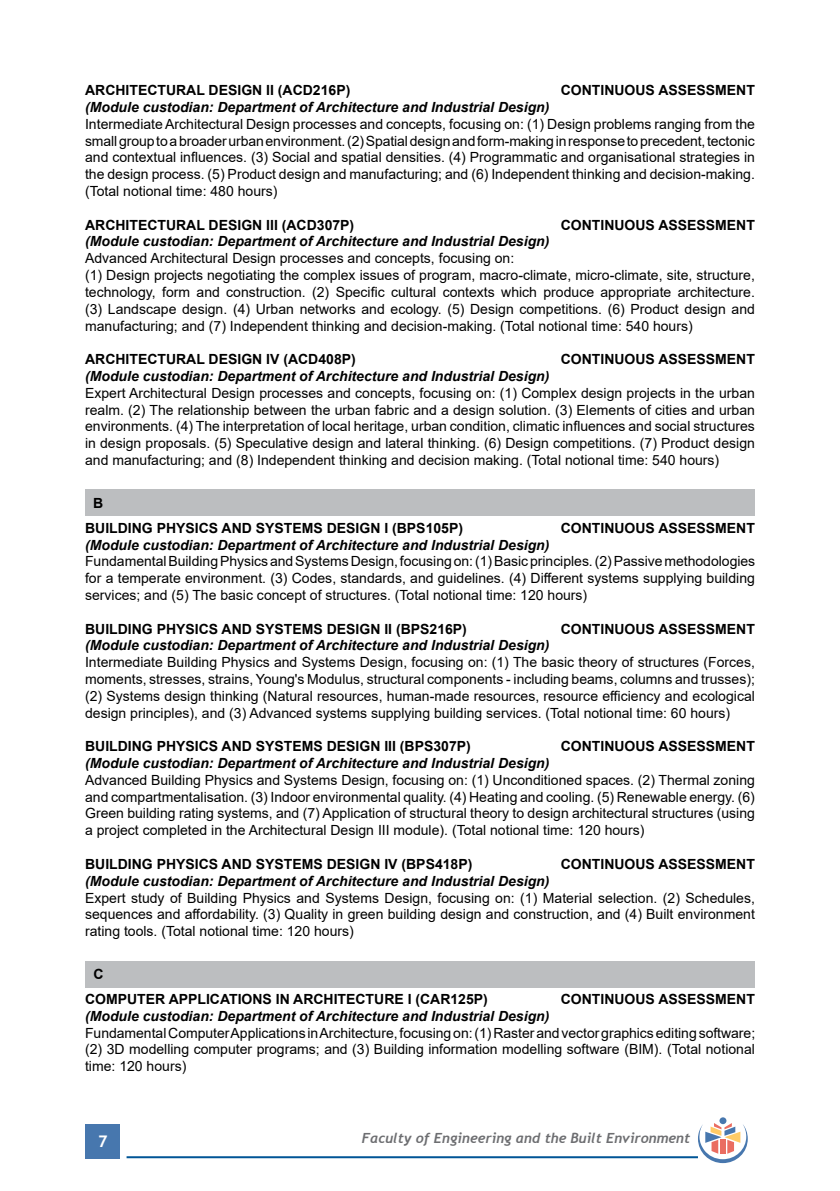
<style>
.page{position:relative;width:840px;height:1191px;background:#fff}
.page>*{position:absolute;margin:0;border:0;box-sizing:border-box;transform-origin:0 0}
.t1{font:700 16px "Trebuchet MS";color:#fff}
.t2{font:14px/16.8px "Arial";color:#000;text-align:justify}
.t3{font:italic 700 14px "Arial";color:#000}
.t4{font:700 14px/24.8px "Arial";color:#000}
.t5{font:italic 700 14px "Trebuchet";color:#6d6e71}
</style>
<div class="page">
<div style="left:86px;top:1124px;width:34px;height:34px;background:#4777ae"></div>
<hr style="left:126px;top:1156px;width:571px;height:2px;background:#005596">
<div style="left:719px;top:1117px;width:7px;height:7px;background:#4777ae;border-radius:50%"></div>
<svg style="left:697px;top:1123px;width:50px;height:40px"></svg>
<div style="left:85px;top:490px;width:669px;height:26px;background:#bcbec0"></div>
<div style="left:85px;top:961px;width:669px;height:26px;background:#bcbec0"></div>
<p class="t4" style="left:85px;top:78px;width:266px">ARCHITECTURAL DESIGN II (ACD216P)</p>
<p class="t4" style="left:560px;top:78px;width:195px">CONTINUOUS ASSESSMENT</p>
<p class="t3" style="left:85px;top:98px;width:465px">(Module custodian: Department of Architecture and Industrial Design)</p>
<p class="t2" style="left:85px;top:115px;width:671px">Intermediate Architectural Design processes and concepts, focusing on: (1) Design problems ranging from the small group to a broader urban environment. (2) Spatial design and form-making in response to precedent, tectonic and contextual influences. (3) Social and spatial densities. (4) Programmatic and organisational strategies in the design process. (5) Product design and manufacturing; and (6) Independent thinking and decision-making. (Total notional time: 480 hours)</p>
<p class="t4" style="left:85px;top:212px;width:270px">ARCHITECTURAL DESIGN III (ACD307P)</p>
<p class="t4" style="left:560px;top:212px;width:195px">CONTINUOUS ASSESSMENT</p>
<p class="t3" style="left:85px;top:232px;width:465px">(Module custodian: Department of Architecture and Industrial Design)</p>
<p class="t2" style="left:85px;top:250px;width:671px;text-align:left">Advanced Architectural Design processes and concepts, focusing on:<br>(1) Design projects negotiating the complex issues of program, macro-climate, micro-climate, site, structure, technology, form and construction. (2) Specific cultural contexts which produce appropriate architecture. (3) Landscape design. (4) Urban networks and ecology. (5) Design competitions. (6) Product design and manufacturing; and (7) Independent thinking and decision-making. (Total notional time: 540 hours)</p>
<p class="t4" style="left:85px;top:347px;width:272px">ARCHITECTURAL DESIGN IV (ACD408P)</p>
<p class="t4" style="left:560px;top:347px;width:195px">CONTINUOUS ASSESSMENT</p>
<p class="t3" style="left:85px;top:367px;width:465px">(Module custodian: Department of Architecture and Industrial Design)</p>
<p class="t2" style="left:85px;top:384px;width:671px">Expert Architectural Design processes and concepts, focusing on: (1) Complex design projects in the urban realm. (2) The relationship between the urban fabric and a design solution. (3) Elements of cities and urban environments. (4) The interpretation of local heritage, urban condition, climatic influences and social structures in design proposals. (5) Speculative design and lateral thinking. (6) Design competitions. (7) Product design and manufacturing; and (8) Independent thinking and decision making. (Total notional time: 540 hours)</p>
<p class="t4" style="left:85px;top:491px;width:379px;text-indent:8px">B<br>BUILDING PHYSICS AND SYSTEMS DESIGN I (BPS105P)</p>
<p class="t4" style="left:560px;top:515px;width:195px">CONTINUOUS ASSESSMENT</p>
<p class="t3" style="left:85px;top:535px;width:465px">(Module custodian: Department of Architecture and Industrial Design)</p>
<p class="t2" style="left:85px;top:553px;width:671px">Fundamental Building Physics and Systems Design, focusing on: (1) Basic principles. (2) Passive methodologies for a temperate environment. (3) Codes, standards, and guidelines. (4) Different systems supplying building services; and (5) The basic concept of structures. (Total notional time: 120 hours)</p>
<p class="t4" style="left:85px;top:616px;width:383px">BUILDING PHYSICS AND SYSTEMS DESIGN II (BPS216P)</p>
<p class="t4" style="left:560px;top:616px;width:195px">CONTINUOUS ASSESSMENT</p>
<p class="t3" style="left:85px;top:636px;width:465px">(Module custodian: Department of Architecture and Industrial Design)</p>
<p class="t2" style="left:85px;top:654px;width:671px">Intermediate Building Physics and Systems Design, focusing on: (1) The basic theory of structures (Forces, moments, stresses, strains, Young's Modulus, structural components - including beams, columns and trusses); (2) Systems design thinking (Natural resources, human-made resources, resource efficiency and ecological design principles), and (3) Advanced systems supplying building services. (Total notional time: 60 hours)</p>
<p class="t4" style="left:85px;top:734px;width:387px">BUILDING PHYSICS AND SYSTEMS DESIGN III (BPS307P)</p>
<p class="t4" style="left:560px;top:734px;width:195px">CONTINUOUS ASSESSMENT</p>
<p class="t3" style="left:85px;top:754px;width:465px">(Module custodian: Department of Architecture and Industrial Design)</p>
<p class="t2" style="left:85px;top:771px;width:671px">Advanced Building Physics and Systems Design, focusing on: (1) Unconditioned spaces. (2) Thermal zoning and compartmentalisation. (3) Indoor environmental quality. (4) Heating and cooling. (5) Renewable energy. (6)<br>Green building rating systems, and (7) Application of structural theory to design architectural structures (using a project completed in the Architectural Design III module). (Total notional time: 120 hours)</p>
<p class="t4" style="left:85px;top:851px;width:388px">BUILDING PHYSICS AND SYSTEMS DESIGN IV (BPS418P)</p>
<p class="t4" style="left:560px;top:851px;width:195px">CONTINUOUS ASSESSMENT</p>
<p class="t3" style="left:85px;top:871px;width:465px">(Module custodian: Department of Architecture and Industrial Design)</p>
<p class="t2" style="left:85px;top:889px;width:671px">Expert study of Building Physics and Systems Design, focusing on: (1) Material selection. (2) Schedules, sequences and affordability. (3) Quality in green building design and construction, and (4) Built environment rating tools. (Total notional time: 120 hours)</p>
<p class="t4" style="left:85px;top:962px;width:404px;text-indent:8px">C<br>COMPUTER APPLICATIONS IN ARCHITECTURE I (CAR125P)</p>
<p class="t4" style="left:560px;top:986px;width:195px">CONTINUOUS ASSESSMENT</p>
<p class="t3" style="left:85px;top:1006px;width:465px">(Module custodian: Department of Architecture and Industrial Design)</p>
<p class="t2" style="left:85px;top:1024px;width:671px">Fundamental Computer Applications in Architecture, focusing on: (1) Raster and vector graphics editing software; (2) 3D modelling computer programs; and (3) Building information modelling software (BIM). (Total notional time: 120 hours)</p>
<p class="t1" style="left:98px;top:1131px;width:11px">7</p>
<p class="t5" style="left:362px;top:1129px;width:329px">Faculty of Engineering and the Built Environment</p>
</div>
